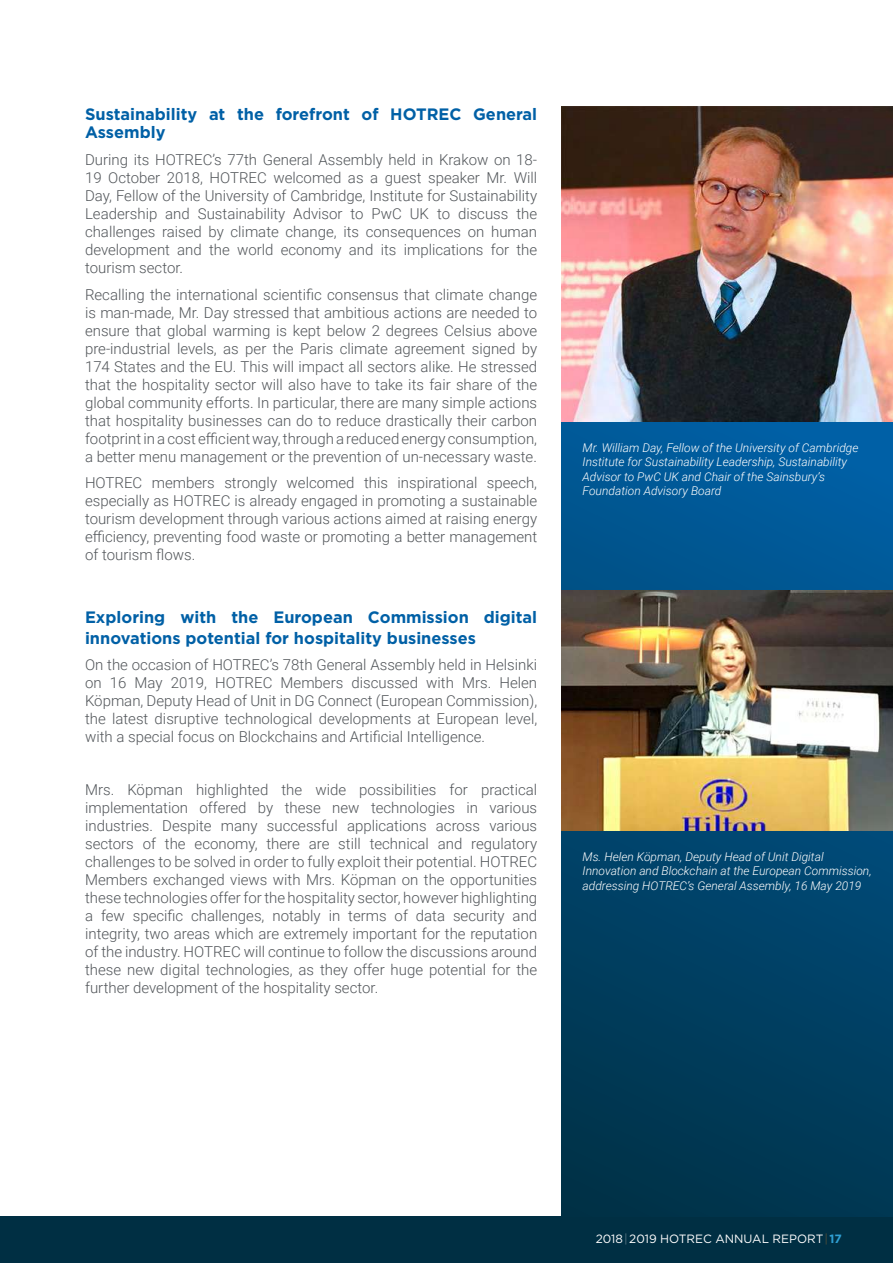
<style>
.page{position:relative;width:893px;height:1263px;background:#fff}
.page>*{position:absolute;margin:0;border:0;box-sizing:border-box;transform-origin:0 0}
.t1{font:700 16.5px/19px "Gotham";color:#0060a6}
.t2{font:300 15px/18px "Roboto";color:#52565a;text-align:justify}
.t3{font:italic 300 12px/14.4px "Roboto";color:#fff}
.t4{font:12px "Gotham";color:#fff}
.s1{font-weight:100}
.s2{font-weight:100;color:#ed8b24}
.s3{font-weight:700;color:#2f9fd3}
</style>
<div class="page">
<div style="left:0;top:1216px;width:893px;height:47px;background:#002f43"></div>
<svg style="left:561px;top:422px;width:332px;height:794px;background:#004570"></svg>
<img style="left:561px;top:106px;width:332px;height:316px">
<img style="left:561px;top:590px;width:332px;height:241px">
<p class="t1" style="left:85px;top:104px;width:454px">Sustainability at the forefront of HOTREC General<br>Assembly</p>
<p class="t2" style="left:85px;top:150px;width:454px">During its HOTREC’s 77th General Assembly held in Krakow on 18- 19 October 2018, HOTREC welcomed as a guest speaker Mr. Will Day, Fellow of the University of Cambridge, Institute for Sustainability Leadership and Sustainability Advisor to PwC UK to discuss the challenges raised by climate change, its consequences on human development and the world economy and its implications for the tourism sector.</p>
<p class="t2" style="left:85px;top:285px;width:454px">Recalling the international scientific consensus that climate change is man-made, Mr. Day stressed that ambitious actions are needed to ensure that global warming is kept below 2 degrees Celsius above pre-industrial levels, as per the Paris climate agreement signed by 174 States and the EU. This will impact all sectors alike. He stressed that the hospitality sector will also have to take its fair share of the global community efforts. In particular, there are many simple actions that hospitality businesses can do to reduce drastically their carbon footprintin a cost efficientway,through a reduced energy consumption, a better menu management or the prevention of un-necessary waste.</p>
<p class="t2" style="left:85px;top:473px;width:454px">HOTREC members strongly welcomed this inspirational speech, especially as HOTREC is already engaged in promoting a sustainable tourism development through various actions aimed at raising energy efficiency, preventing food waste or promoting a better management of tourism flows.</p>
<p class="t1" style="left:85px;top:606px;width:454px;line-height:21px">Exploring with the European Commission digital innovations potential for hospitality businesses</p>
<p class="t2" style="left:85px;top:655px;width:454px">On the occasion of HOTREC’s 78th General Assembly held in Helsinki on 16 May 2019, HOTREC Members discussed with Mrs. Helen Köpman, Deputy Head of Unit in DG Connect (European Commission), the latest disruptive technological developments at European level, with a special focus on Blockchains and Artificial Intelligence.</p>
<p class="t2" style="left:85px;top:780px;width:454px">Mrs. Köpman highlighted the wide possibilities for practical implementation offered by these new technologies in various industries. Despite many successful applications across various sectors of the economy, there are still technical and regulatory challenges to be solved in order to fully exploit their potential. HOTREC Members exchanged views with Mrs. Köpman on the opportunities these technologies offer for the hospitality sector, however highlighting a few specific challenges, notably in terms of data security and integrity, two areas which are extremely important for the reputation of the industry. HOTREC will continue to follow the discussions around these new digital technologies, as they offer huge potential for the further development of the hospitality sector.</p>
<p class="t3" style="left:583px;top:440px;width:277px">Mr. William Day, Fellow of the University of Cambridge Institute for Sustainability Leadership, Sustainability Advisor to PwC UK and Chair of the Sainsbury’s Foundation Advisory Board</p>
<p class="t3" style="left:583px;top:849px;width:291px">Ms. Helen Köpman, Deputy Head of Unit Digital<br>Innovation and Blockchain at the European Commission, addressing HOTREC’s General Assembly, 16 May 2019</p>
<p class="t4" style="left:596px;top:1231px;width:248px">2018 <span class="s1">|</span> 2019 HOTREC ANNUAL REPORT<span class="s2">|</span> <span class="s3">17</span></p>
</div>
